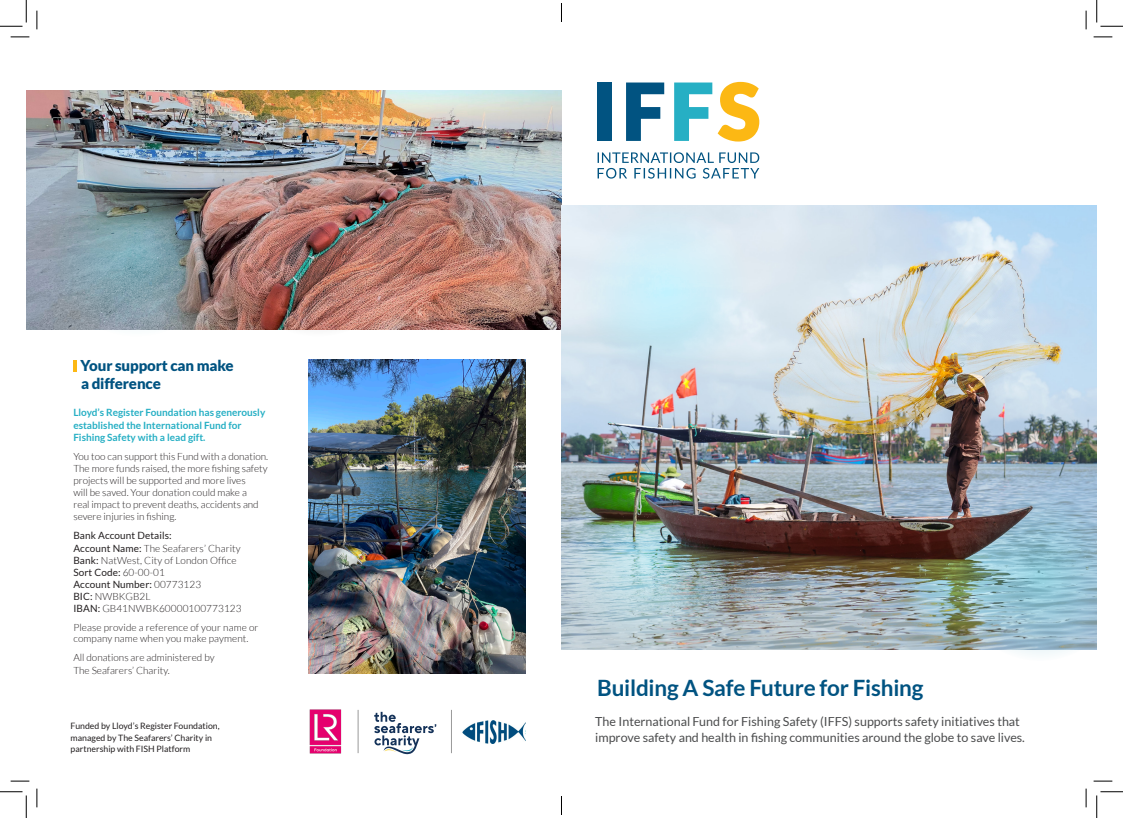
<style>
.page{position:relative;width:1123px;height:818px;background:#fff}
.page>*{position:absolute;margin:0;border:0;box-sizing:border-box;transform-origin:0 0}
.Heading{font:700 22.5px "Lato";letter-spacing:-.01em;color:#015381}
.Heading-2{font:900 15px/17.5px "Lato";letter-spacing:-.01em;color:#015381}
.Heading-3{font:12.5px/16.2px "Lato";color:#4b4c4d}
.t1{font:300 10px/11.9px "Lato";color:#231f20}
.t2{font:700 10px/12.5px "Lato";color:#26afc4}
.t3{font:10px "Lato";letter-spacing:.01em;color:#231f20}
.Heading-4{font:8.75px/11.2px "Lato";color:#231f20}
.s1{font-weight:400}
.s2{font-weight:300}
</style>
<div class="page">
<img style="left:26px;top:90px;width:535px;height:239px">
<img style="left:48px;top:161px;width:176px;height:176px;border-radius:50%">
<img style="left:229px;top:161px;width:177px;height:176px;border-radius:50%">
<img style="left:359px;top:151px;width:176px;height:177px;border-radius:50%">
<img style="left:308px;top:359px;width:218px;height:315px">
<svg style="left:374px;top:712px;width:62px;height:42px"></svg>
<img style="left:462px;top:720px;width:63px;height:24px">
<img style="left:309px;top:709px;width:33px;height:45px">
<hr style="left:358px;top:710px;width:1px;height:43px;background:#999">
<hr style="left:451px;top:710px;width:1px;height:43px;background:#999">
<hr style="left:73px;top:360px;width:4px;height:11px;background:#fcb814">
<img style="left:561px;top:205px;width:535px;height:445px">
<img style="left:560px;top:473px;width:176px;height:177px;border-radius:50%">
<img style="left:891px;top:508px;width:142px;height:142px;border-radius:50%">
<svg style="left:580px;top:206px;width:169px;height:168px;background:#d2eaf4"></svg>
<img style="left:955px;top:492px;width:141px;height:163px">
<svg style="left:626px;top:83px;width:38px;height:58px"></svg>
<svg style="left:597px;top:152px;width:162px;height:27px"></svg>
<svg style="left:674px;top:82px;width:85px;height:60px"></svg>
<div style="left:597px;top:83px;width:15px;height:58px;background:#015381"></div>
<img style="left:642px;top:481px;width:169px;height:169px;border-radius:50%">
<svg style="left:11px;top:36px;width:18px;height:2px"></svg>
<svg style="left:1093px;top:36px;width:19px;height:2px"></svg>
<svg style="left:11px;top:780px;width:18px;height:2px"></svg>
<svg style="left:1093px;top:780px;width:19px;height:2px"></svg>
<svg style="left:36px;top:11px;width:2px;height:18px"></svg>
<svg style="left:36px;top:788px;width:2px;height:19px"></svg>
<svg style="left:1085px;top:11px;width:1px;height:18px"></svg>
<svg style="left:1085px;top:788px;width:1px;height:19px"></svg>
<svg style="left:0;top:0;width:27px;height:27px"></svg>
<svg style="left:0;top:791px;width:27px;height:27px"></svg>
<svg style="left:1096px;top:0;width:27px;height:27px"></svg>
<svg style="left:1096px;top:791px;width:27px;height:27px"></svg>
<svg style="left:561px;top:3px;width:1px;height:19px"></svg>
<svg style="left:561px;top:796px;width:1px;height:19px"></svg>
<p class="Heading-2" style="left:80px;top:357px;width:155px">Your support can make a difference</p>
<p class="t2" style="left:73px;top:406px;width:193px">Lloyd’s Register Foundation has generously established the International Fund for<br>Fishing Safety with a lead gift.</p>
<p class="t1" style="left:73px;top:451px;width:196px">You too can support this Fund with a donation.<br>The more funds raised, the more fishing safety projects will be supported and more lives<br>will be saved. Your donation could make a<br>real impact to prevent deaths, accidents and severe injuries in fishing.</p>
<p class="t3" style="left:73px;top:529px;width:100px">Bank Account Details:</p>
<p class="t1" style="left:73px;top:543px;width:169px"><span class="s1">Account Name:</span> The Seafarers’ Charity</p>
<p class="t1" style="left:73px;top:555px;width:165px"><span class="s1">Bank:</span> NatWest, City of London Office</p>
<p class="t3" style="left:73px;top:567px;width:93px">Sort Code: <span class="s2">60-00-01</span></p>
<p class="t3" style="left:73px;top:579px;width:129px">Account Number: <span class="s2">00773123</span></p>
<p class="t1" style="left:73px;top:590px;width:79px"><span class="s1">BIC:</span> NWBKGB2L</p>
<p class="t1" style="left:73px;top:602px;width:170px"><span class="s1">IBAN:</span> GB41NWBK60000100773123</p>
<p class="t1" style="left:73px;top:621px;width:187px">Please provide a reference of your name or company name when you make payment.</p>
<p class="t1" style="left:73px;top:652px;width:143px;line-height:12.5px">All donations are administered by<br>The Seafarers’ Charity.</p>
<p class="Heading-4" style="left:71px;top:720px;width:150px">Funded by Lloyd’s Register Foundation, managed by The Seafarers’ Charity in partnership with FISH Platform</p>
<p class="Heading" style="left:597px;top:675px;width:328px">Building A Safe Future for Fishing</p>
<p class="Heading-3" style="left:595px;top:713px;width:431px">The International Fund for Fishing Safety (IFFS) supports safety initiatives that improve safety and health in fishing communities around the globe to save lives.</p>
</div>
